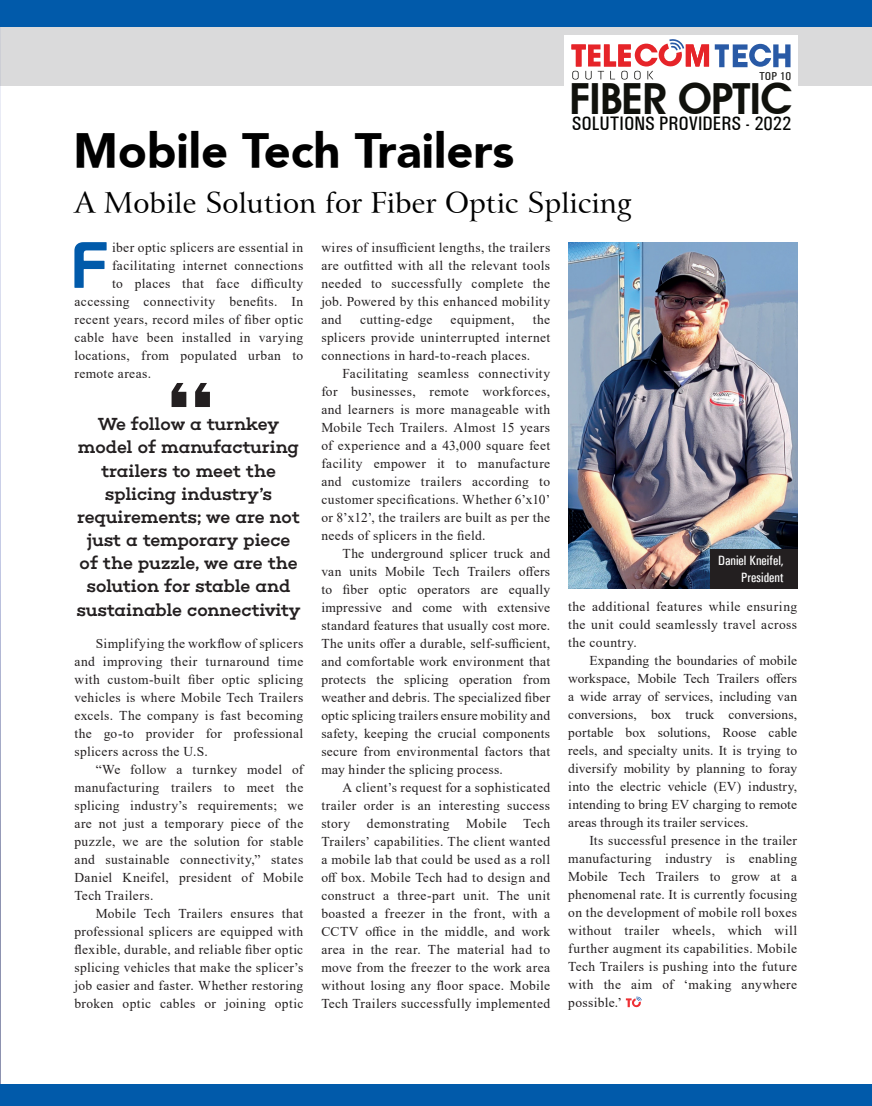
<style>
.page{position:relative;width:872px;height:1106px;background:#fff}
.page>*{position:absolute;margin:0;border:0;box-sizing:border-box;transform-origin:0 0}
.t1{font:63.75px "Prototype";color:#015aaa}
.t2{font:900 47.1px "Avenir";color:#000}
.t3{font:600 42.9px "Avant Garde IT Cby BT";letter-spacing:-.015em;color:#10110c}
.t4{font:28.8px "Arrus BT";color:#000}
.t5{font:600 24.9px "Avant Garde IT Cby BT";letter-spacing:.005em;color:#10110c}
.t6{font:500 condensed 19.5px "Univers";color:#040503}
.t7{font:17.85px/23.1px "Choplin Medium DEMO";letter-spacing:-.01em;color:#231f20;text-align:center}
.t8{font:13.5px/18px "Times New Roman";letter-spacing:.03em;color:#231f20;text-align:justify}
.t9{font:500 condensed 13.5px/16.5px "Univers";color:#fff;text-align:right}
.t10{font:500 condensed 11.55px "Univers";color:#1a1a18;scale:1.08 1}
</style>
<div class="page">
<hr style="left:0;top:0;width:1px;height:1106px;background:#b8bfe0">
<svg style="left:0;top:286px;width:1px;height:798px"></svg>
<svg style="left:626px;top:996px;width:16px;height:11px"></svg>
<div style="left:0;top:0;width:872px;height:85px;background:#dadadb"></div>
<div style="left:0;top:0;width:872px;height:27px;background:#015aaa"></div>
<div style="left:564px;top:35px;width:234px;height:99px;background:#fff"></div>
<svg style="left:571px;top:39px;width:219px;height:41px"></svg>
<div style="left:0;top:1084px;width:872px;height:22px;background:#015aaa"></div>
<svg style="left:172px;top:383px;width:38px;height:24px"></svg>
<img style="left:568px;top:242px;width:229px;height:347px">
<div style="left:710px;top:549px;width:87px;height:39px;background:#231f20"></div>
<h2 class="t2" style="left:74px;top:122px;width:442px">Mobile Tech Trailers</h2>
<h3 class="t5" style="left:334px;top:133px;width:221px">COMMUNICATIONS</h3>
<p class="t10" style="left:759px;top:69px;width:31px">TOP 10</p>
<h3 class="t3" style="left:569px;top:73px;width:225px">FIBER OPTIC</h3>
<h3 class="t6" style="left:572px;top:112px;width:221px">SOLUTIONS PROVIDERS - 2022</h3>
<h3 class="t4" style="left:75px;top:184px;width:558px">A Mobile Solution for Fiber Optic Splicing</h3>
<h1 class="t1" style="left:72px;top:227px;width:37px">F</h1>
<p class="t8" style="left:112px;top:238px;width:193px">iber optic splicers are essential in</p>
<p class="t8" style="left:112px;top:256px;width:193px">facilitating internet connections</p>
<p class="t8" style="left:112px;top:274px;width:193px">to places that face difficulty</p>
<p class="t8" style="left:74px;top:292px;width:230px">accessing connectivity benefits. In</p>
<p class="t8" style="left:74px;top:310px;width:230px">recent years, record miles of fiber optic</p>
<p class="t8" style="left:74px;top:328px;width:230px">cable have been installed in varying</p>
<p class="t8" style="left:74px;top:346px;width:230px">locations, from populated urban to</p>
<p class="t8" style="left:74px;top:364px;width:78px">remote areas.</p>
<h3 class="t7" style="left:77px;top:413px;width:225px">We follow a turnkey model of manufacturing trailers to meet the splicing industry’s requirements; we are not just a temporary piece of the puzzle, we are the solution for stable and sustainable connectivity</h3>
<p class="t8" style="left:74px;top:634px;width:230px;text-indent:21px">Simplifying the workflow of splicers and improving their turnaround time with custom-built fiber optic splicing vehicles is where Mobile Tech Trailers excels. The company is fast becoming the go-to provider for professional splicers across the U.S.</p>
<p class="t8" style="left:74px;top:760px;width:230px;text-indent:21px">“We follow a turnkey model of manufacturing trailers to meet the splicing industry’s requirements; we are not just a temporary piece of the puzzle, we are the solution for stable and sustainable connectivity,” states Daniel Kneifel, president of Mobile Tech Trailers.</p>
<p class="t8" style="left:74px;top:904px;width:230px;text-indent:21px">Mobile Tech Trailers ensures that professional splicers are equipped with flexible, durable, and reliable fiber optic splicing vehicles that make the splicer’s job easier and faster. Whether restoring broken optic cables or joining optic</p>
<p class="t8" style="left:321px;top:238px;width:230px">wires of insufficient lengths, the trailers are outfitted with all the relevant tools needed to successfully complete the job. Powered by this enhanced mobility and</p>
<p class="t8" style="left:321px;top:310px;width:230px;text-indent:211px">the splicers provide uninterrupted internet connections in hard-to-reach places.</p>
<p class="t8" style="left:321px;top:364px;width:230px;text-indent:21px">Facilitating seamless connectivity for businesses, remote workforces, and learners is more manageable with Mobile Tech Trailers. Almost 15 years of experience and a 43,000 square feet facility empower it to manufacture and customize trailers according to customer specifications. Whether 6’x10’ or 8’x12’, the trailers are built as per the needs of splicers in the field.</p>
<p class="t8" style="left:321px;top:544px;width:230px;text-indent:21px">The underground splicer truck and van units Mobile Tech Trailers offers to fiber optic operators are equally impressive and come with extensive standard features that usually cost more.<br>The units offer a durable, self-sufficient, and comfortable work environment that protects the splicing operation from weather and debris. The specialized fiber optic splicing trailers ensure mobility and safety, keeping the crucial components secure from environmental factors that may hinder the splicing process.</p>
<p class="t8" style="left:321px;top:778px;width:230px;text-indent:21px">A client’s request for a sophisticated trailer order is an interesting success story demonstrating Mobile Tech Trailers’ capabilities. The client wanted a mobile lab that could be used as a roll off box. Mobile Tech had to design and construct a three-part unit. The unit boasted a freezer in the front, with a CCTV office in the middle, and work area in the rear. The material had to move from the freezer to the work area without losing any floor space. Mobile Tech Trailers successfully implemented</p>
<p class="t8" style="left:360px;top:310px;width:74px">cutting-edge</p>
<p class="t8" style="left:450px;top:310px;width:65px">equipment,</p>
<p class="t9" style="left:718px;top:552px;width:67px">Daniel Kneifel,<br>President</p>
<p class="t8" style="left:568px;top:596px;width:230px">the additional features while ensuring the unit could seamlessly travel across the country.</p>
<p class="t8" style="left:568px;top:650px;width:230px;text-indent:21px">Expanding the boundaries of mobile workspace, Mobile Tech Trailers offers a wide array of services, including van conversions, box truck conversions, portable box solutions, Roose cable reels, and specialty units. It is trying to diversify mobility by planning to foray into the electric vehicle (EV) industry, intending to bring EV charging to remote areas through its trailer services.</p>
<p class="t8" style="left:568px;top:830px;width:230px;text-indent:21px">Its successful presence in the trailer manufacturing industry is enabling Mobile Tech Trailers to grow at a phenomenal rate. It is currently focusing on the development of mobile roll boxes without trailer wheels, which will further augment its capabilities. Mobile Tech Trailers is pushing into the future with the aim of ‘making anywhere possible.’</p>
</div>
